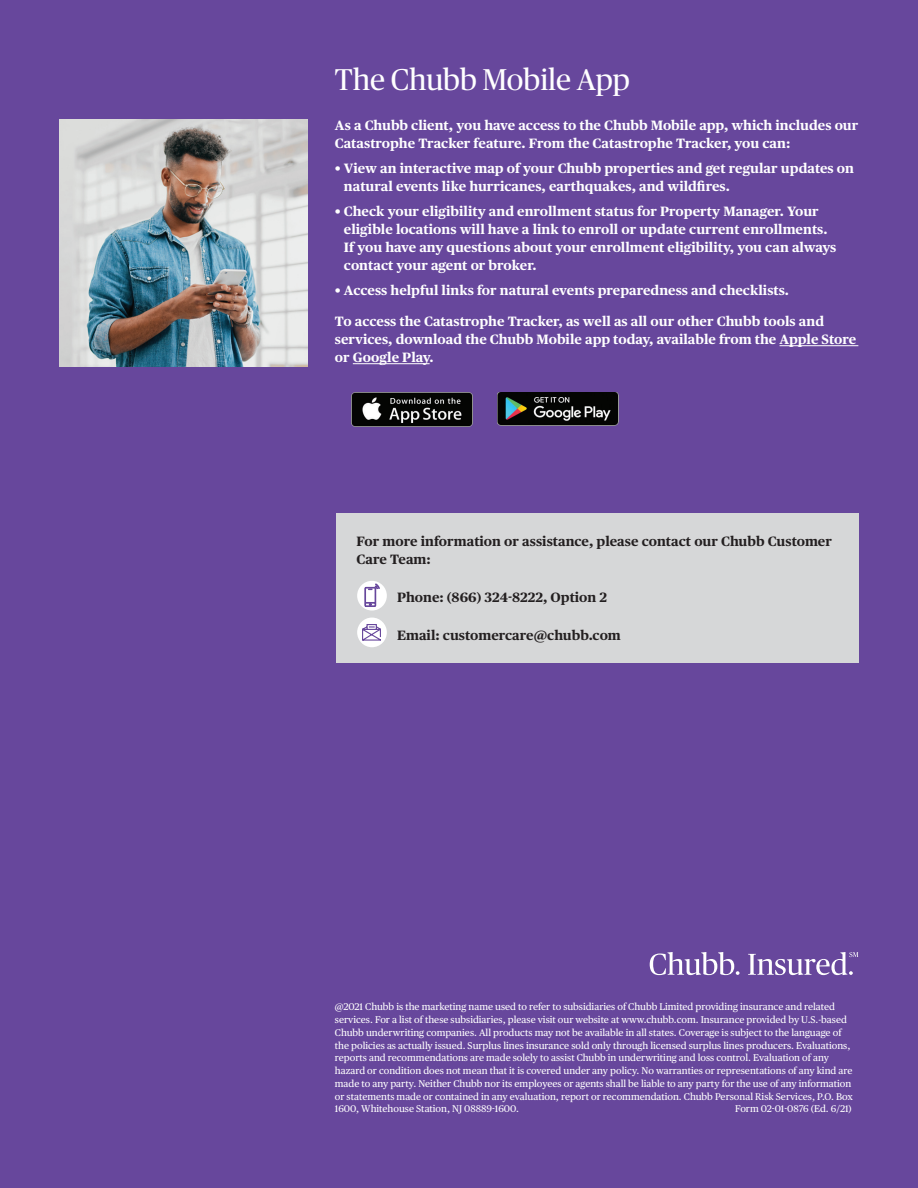
<style>
.page{position:relative;width:918px;height:1188px;background:#67479c}
.page>*{position:absolute;margin:0;border:0;box-sizing:border-box;transform-origin:0 0}
.t1{font:30px "Chubb Publico";color:#fff}
.t2{font:700 13.5px/18px "Chubb Publico Text";color:#fff}
.t3{font:700 13.5px/18px "Chubb Publico Text";color:#231f20}
.t4{font:9.75px/12.8px "Chubb Publico Text";color:#fff}
</style>
<div class="page">
<hr style="left:780px;top:345px;width:78px;height:1px;background:#fff">
<hr style="left:353px;top:363px;width:77px;height:1px;background:#fff">
<div style="left:336px;top:513px;width:522px;height:149px;background:#d6d7d8"></div>
<img style="left:351px;top:392px;width:122px;height:34px">
<img style="left:498px;top:392px;width:121px;height:34px">
<div style="left:357px;top:618px;width:30px;height:29px;background:#fff;border-radius:50%"></div>
<div style="left:357px;top:581px;width:30px;height:30px;background:#fff;border-radius:50%"></div>
<svg style="left:362px;top:624px;width:19px;height:17px"></svg>
<svg style="left:364px;top:583px;width:16px;height:24px"></svg>
<img style="left:60px;top:120px;width:248px;height:246px">
<svg style="left:650px;top:952px;width:90px;height:23px"></svg>
<svg style="left:748px;top:952px;width:110px;height:23px"></svg>
<h1 class="t1" style="left:335px;top:59px;width:297px">The Chubb Mobile App</h1>
<h2 class="t2" style="left:335px;top:116px;width:525px">As a Chubb client, you have access to the Chubb Mobile app, which includes our<br>Catastrophe Tracker feature. From the Catastrophe Tracker, you can:</h2>
<h2 class="t2" style="left:344px;top:159px;width:512px;text-indent:-9px">• View an interactive map of your Chubb properties and get regular updates on natural events like hurricanes, earthquakes, and wildfires.</h2>
<p class="t2" style="left:344px;top:201px;width:494px;text-indent:-9px">• Check your eligibility and enrollment status for Property Manager. Your eligible locations will have a link to enroll or update current enrollments.<br>If you have any questions about your enrollment eligibility, you can always contact your agent or broker.</p>
<h2 class="t2" style="left:335px;top:280px;width:456px">• Access helpful links for natural events preparedness and checklists.</h2>
<h2 class="t2" style="left:335px;top:312px;width:523px">To access the Catastrophe Tracker, as well as all our other Chubb tools and services, download the Chubb Mobile app today, available from the Apple Store or Google Play.</h2>
<h2 class="t3" style="left:357px;top:531px;width:477px">For more information or assistance, please contact our Chubb Customer<br>Care Team:</h2>
<h2 class="t3" style="left:397px;top:587px;width:212px">Phone: (866) 324-8222, Option 2</h2>
<h2 class="t3" style="left:397px;top:625px;width:225px">Email: customercare@chubb.com</h2>
<p class="t4" style="left:335px;top:1000px;width:520px">@2021 Chubb is the marketing name used to refer to subsidiaries of Chubb Limited providing insurance and related services. For a list of these subsidiaries, please visit our website at www.chubb.com. Insurance provided by U.S.-based Chubb underwriting companies. All products may not be available in all states. Coverage is subject to the language of the policies as actually issued. Surplus lines insurance sold only through licensed surplus lines producers. Evaluations, reports and recommendations are made solely to assist Chubb in underwriting and loss control. Evaluation of any hazard or condition does not mean that it is covered under any policy. No warranties or representations of any kind are made to any party. Neither Chubb nor its employees or agents shall be liable to any party for the use of any information or statements made or contained in any evaluation, report or recommendation. Chubb Personal Risk Services, P.O. Box 1600, Whitehouse Station, NJ 08889-1600.</p>
<p class="t4" style="left:735px;top:1102px;width:118px">Form 02-01-0876 (Ed. 6/21)</p>
</div>
